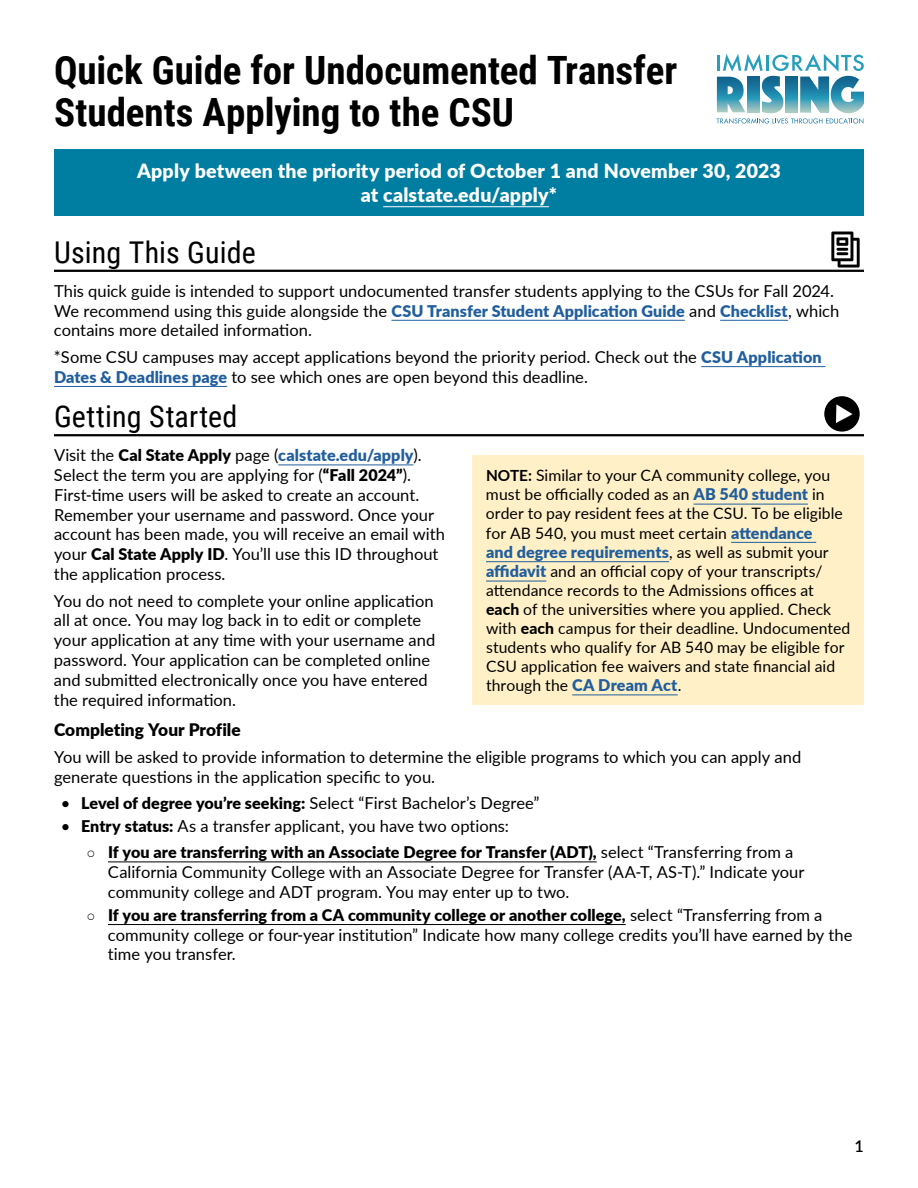
<style>
.page{position:relative;width:918px;height:1188px;background:#fff}
.page>*{position:absolute;margin:0;border:0;box-sizing:border-box;transform-origin:0 0}
.t1{font:700 39px/42px "Roboto Condensed";color:#000}
.H1_-_with_Icons{font:30px "Roboto Condensed";letter-spacing:.005em;color:#000}
.t2{font:900 19.5px/24px "Lato";letter-spacing:.01em;color:#fff;text-align:center}
.t3{font:900 17.25px "Lato";color:#000101}
.t4{font:16.5px/19.8px "Lato";color:#000}
.t5{font:16.5px/19.8px "Lato";color:#000101}
.t6{font:900 16.2px "Lato";letter-spacing:.005em;color:#000}
.Story_Body_Paragraph{font:900 16.2px "Lato";letter-spacing:.005em;color:#215e9e}
.t7{font:600 16.2px "Lato";color:#000}
.Story_Body_Paragraph-2{font:15.75px/19px "Lato";letter-spacing:.005em;color:#000}
.s1{font-weight:900;font-size:16.2px;color:#215e9e}
.s2{font-weight:400;font-size:16.5px;color:#000}
.s3{color:#000}
.s4{font-weight:900;font-size:16.2px}
.s5{font-family:"Arial";font-weight:400;font-size:15px}
.s6{font-weight:400;font-size:16.5px}
.s7{font-weight:700;font-size:15.3px}
.s8{font-weight:400;font-size:15.75px;color:#000}
.s9{font-weight:800}
</style>
<div class="page">
<svg style="left:717px;top:54px;width:147px;height:70px"></svg>
<div style="left:54px;top:149px;width:810px;height:67px;background:#007ea1"></div>
<hr style="left:383px;top:206px;width:166px;height:1px;background:#fff">
<hr style="left:54px;top:270px;width:810px;height:2px;background:#000">
<hr style="left:391px;top:320px;width:294px;height:1px;background:#215e9e">
<hr style="left:720px;top:320px;width:68px;height:1px;background:#215e9e">
<hr style="left:701px;top:366px;width:124px;height:1px;background:#215e9e">
<hr style="left:54px;top:386px;width:173px;height:1px;background:#215e9e">
<hr style="left:54px;top:434px;width:810px;height:2px;background:#000">
<hr style="left:278px;top:465px;width:135px;height:1px;background:#215e9e">
<hr style="left:108px;top:862px;width:489px;height:1px;background:#000">
<hr style="left:108px;top:924px;width:518px;height:1px;background:#000">
<svg style="left:831px;top:232px;width:29px;height:36px"></svg>
<div style="left:824px;top:396px;width:36px;height:36px;background:#000;border-radius:50%"></div>
<svg style="left:836px;top:404px;width:16px;height:19px"></svg>
<div style="left:472px;top:455px;width:392px;height:250px;background:#fff0c7"></div>
<hr style="left:694px;top:504px;width:114px;height:1px;background:#215e9e">
<hr style="left:731px;top:542px;width:85px;height:1px;background:#215e9e">
<hr style="left:486px;top:561px;width:183px;height:1px;background:#215e9e">
<hr style="left:486px;top:581px;width:60px;height:1px;background:#215e9e">
<hr style="left:572px;top:695px;width:106px;height:1px;background:#215e9e">
<h1 class="t1" style="left:54px;top:47px;width:625px">Quick Guide for Undocumented Transfer<br>Students Applying to the CSU</h1>
<p class="t2" style="left:137px;top:158px;width:645px">Apply between the priority period of October 1 and November 30, 2023 at calstate.edu/apply*</p>
<h1 class="H1_-_with_Icons" style="left:54px;top:231px;width:203px">Using This Guide</h1>
<p class="t4" style="left:54px;top:280px;width:787px">This quick guide is intended to support undocumented transfer students applying to the CSUs for Fall 2024.<br>We recommend using this guide alongside the <span class="s1">CSU Transfer Student Application Guide</span> and <span class="s1">Checklist</span>, which contains more detailed information.</p>
<p class="t4" style="left:54px;top:346px;width:769px">*Some CSU campuses may accept applications beyond the priority period. Check out the <span class="s1">CSU Application<br>Dates &amp; Deadlines page</span> to see which ones are open beyond this deadline.</p>
<h1 class="H1_-_with_Icons" style="left:54px;top:396px;width:185px">Getting Started</h1>
<p class="Story_Body_Paragraph" style="left:54px;top:443px;width:369px"><span class="s2">Visit the</span> <span class="s3">Cal State Apply</span> <span class="s2">page (</span>calstate.edu/apply<span class="s2">).</span></p>
<p class="t4" style="left:54px;top:464px;width:393px">Select the term you are applying for (<span class="s4">“Fall 2024”</span>).<br>First-time users will be asked to create an account.<br>Remember your username and password. Once your account has been made, you will receive an email with your <span class="s4">Cal State Apply ID</span>. You’ll use this ID throughout the application process.</p>
<p class="t4" style="left:54px;top:590px;width:383px">You do not need to complete your online application all at once. You may log back in to edit or complete your application at any time with your username and password. Your application can be completed online and submitted electronically once you have entered the required information.</p>
<h2 class="t3" style="left:54px;top:717px;width:188px">Completing Your Profile</h2>
<p class="t5" style="left:54px;top:746px;width:749px">You will be asked to provide information to determine the eligible programs to which you can apply and generate questions in the application specific to you.</p>
<p class="t4" style="left:61px;top:792px;width:480px">• <span class="s4">Level of degree you’re seeking:</span> Select “First Bachelor’s Degree”</p>
<p class="t4" style="left:61px;top:815px;width:450px">• <span class="s4">Entry status:</span> As a transfer applicant, you have two options:</p>
<p class="t6" style="left:86px;top:840px;width:709px"><span class="s5">○</span> If you are transferring with an Associate Degree for Transfer (ADT), <span class="s6">select “Transferring from a</span></p>
<p class="t4" style="left:108px;top:861px;width:698px">California Community College with an Associate Degree for Transfer (AA-T, AS-T).” Indicate your community college and ADT program. You may enter up to two.</p>
<p class="t6" style="left:86px;top:903px;width:738px"><span class="s5">○</span> If you are transferring from a CA community college or another college, <span class="s6">select “Transferring from a</span></p>
<p class="t4" style="left:108px;top:924px;width:746px">community college or four-year institution” Indicate how many college credits you’ll have earned by the time you transfer.</p>
<p class="Story_Body_Paragraph-2" style="left:486px;top:465px;width:358px"><span class="s7">NOTE:</span> Similar to your CA community college, you must be officially coded as an <span class="s1">AB 540 student</span> in order to pay resident fees at the CSU. To be eligible for AB 540, you must meet certain <span class="s1">attendance</span></p>
<p class="Story_Body_Paragraph" style="left:486px;top:540px;width:344px">and degree requirements<span class="s8">, as well as submit your</span></p>
<p class="Story_Body_Paragraph-2" style="left:486px;top:561px;width:366px"><span class="s1">affidavit</span> and an official copy of your transcripts/ attendance records to the Admissions offices at <span class="s9">each</span> of the universities where you applied. Check with <span class="s9">each</span> campus for their deadline. Undocumented students who qualify for AB 540 may be eligible for CSU application fee waivers and state financial aid through the <span class="s1">CA Dream Act</span>.</p>
<p class="t7" style="left:855px;top:1134px;width:11px">1</p>
</div>
